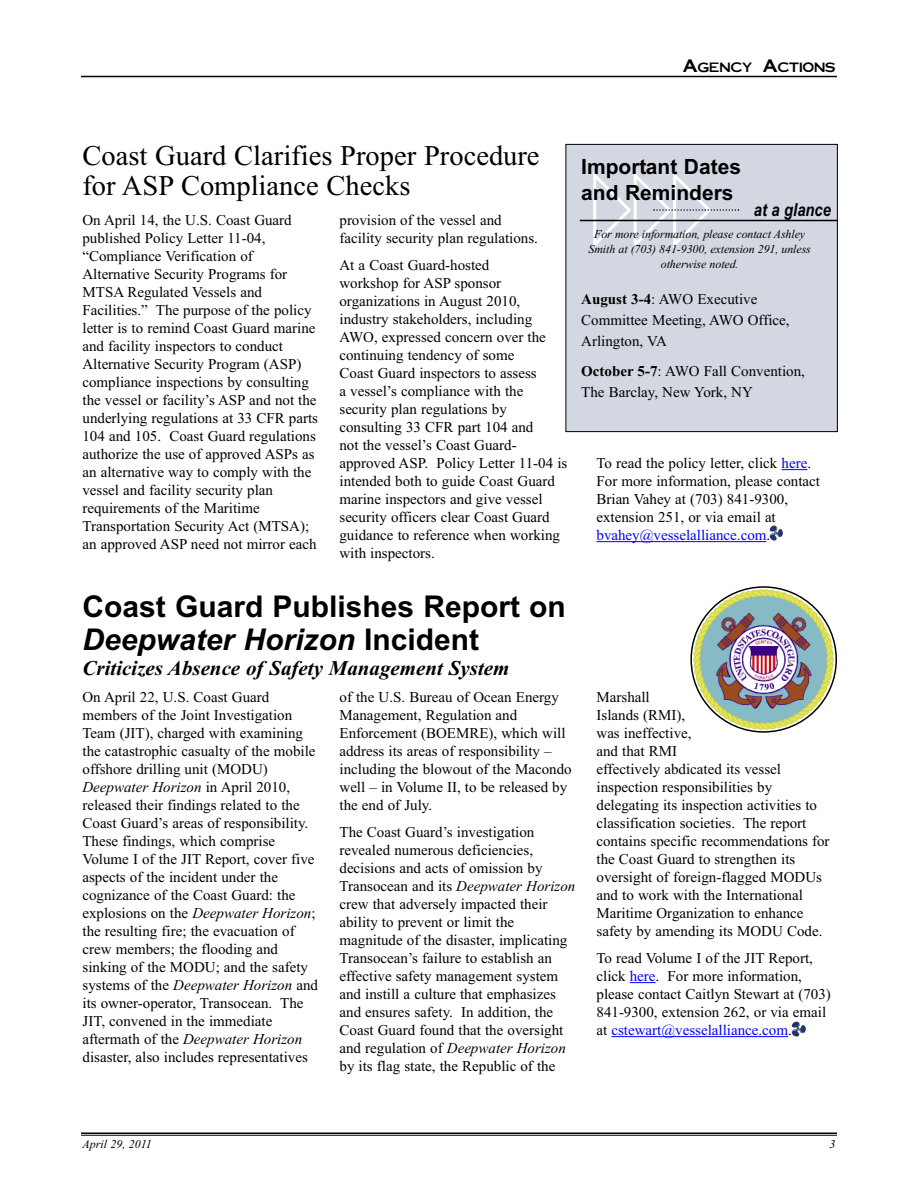
<style>
.page{position:relative;width:918px;height:1188px;background:#fff}
.page>*{position:absolute;margin:0;border:0;box-sizing:border-box;transform-origin:0 0}
.t1{font:700 30px/33px "Arial";color:#000}
.t2{font:28.5px/30px "Times New Roman";color:#000}
.t3{font:italic 700 21px "Times New Roman";color:#000}
.t4{font:700 21px/25.2px "Arial";color:#000}
.t5{font:italic 700 18px "Arial Narrow";color:#000}
.t6{font:15px/18px "Times New Roman";color:#000}
.t7{font:13.5px "Cornerstone";color:#000}
.t8{font:italic 12px/15px "Times New Roman";letter-spacing:-.01em;color:#000;text-align:center}
.s1{font-size:18px}
.s2{font-style:italic}
.s3{font-weight:700}
.s4{color:#00f}
</style>
<div class="page">
<svg style="left:782px;top:469px;width:25px;height:1px"></svg>
<hr style="left:597px;top:541px;width:169px;height:1px;background:#00f">
<hr style="left:81px;top:1132px;width:756px;height:2px;background:#000">
<hr style="left:81px;top:1135px;width:756px;height:1px;background:#000">
<hr style="left:81px;top:76px;width:756px;height:1px;background:#000">
<div style="left:566px;top:144px;width:271px;height:288px;background:#d3d7e1"></div>
<div style="left:566px;top:144px;width:272px;height:288px;border:1px solid #000"></div>
<svg style="left:593px;top:172px;width:146px;height:76px"></svg>
<hr style="left:580px;top:220px;width:258px;height:1px;background:#000">
<svg style="left:630px;top:982px;width:26px;height:1px"></svg>
<hr style="left:611px;top:1036px;width:177px;height:1px;background:#00f">
<svg style="left:690px;top:586px;width:147px;height:147px"></svg>
<img style="left:792px;top:1022px;width:13px;height:14px">
<img style="left:770px;top:526px;width:13px;height:14px">
<p class="t7" style="left:683px;top:60px;width:154px"><span class="s1">A</span>GENCY <span class="s1">A</span>CTIONS</p>
<h2 class="t2" style="left:82px;top:140px;width:459px">Coast Guard Clarifies Proper Procedure for ASP Compliance Checks</h2>
<p class="t6" style="left:82px;top:211px;width:237px">On April 14, the U.S. Coast Guard published Policy Letter 11-04, “Compliance Verification of Alternative Security Programs for MTSA Regulated Vessels and Facilities.” The purpose of the policy letter is to remind Coast Guard marine and facility inspectors to conduct Alternative Security Program (ASP) compliance inspections by consulting the vessel or facility’s ASP and not the underlying regulations at 33 CFR parts 104 and 105. Coast Guard regulations authorize the use of approved ASPs as an alternative way to comply with the vessel and facility security plan requirements of the Maritime Transportation Security Act (MTSA); an approved ASP need not mirror each</p>
<p class="t6" style="left:340px;top:211px;width:200px">provision of the vessel and facility security plan regulations.</p>
<p class="t6" style="left:339px;top:256px;width:229px">At a Coast Guard-hosted<br>workshop for ASP sponsor organizations in August 2010, industry stakeholders, including<br>AWO, expressed concern over the continuing tendency of some<br>Coast Guard inspectors to assess<br>a vessel’s compliance with the security plan regulations by consulting 33 CFR part 104 and<br>not the vessel’s Coast Guard&shy;approved ASP. Policy Letter 11-04 is intended both to guide Coast Guard marine inspectors and give vessel security officers clear Coast Guard guidance to reference when working with inspectors.</p>
<h1 class="t1" style="left:82px;top:590px;width:485px">Coast Guard Publishes Report on<br><span class="s2">Deepwater Horizon</span> Incident</h1>
<h3 class="t3" style="left:82px;top:655px;width:429px">Criticizes Absence of Safety Management System</h3>
<h3 class="t4" style="left:581px;top:154px;width:161px">Important Dates and Reminders</h3>
<p class="t8" style="left:589px;top:226px;width:224px">For more information, please contact Ashley<br>Smith at (703) 841-9300, extension 291, unless otherwise noted.</p>
<p class="t6" style="left:581px;top:289px;width:210px;line-height:21px"><span class="s3">August 3-4</span>: AWO Executive<br>Committee Meeting, AWO Office,<br>Arlington, VA</p>
<p class="t6" style="left:581px;top:361px;width:225px;line-height:21px"><span class="s3">October 5-7</span>: AWO Fall Convention,<br>The Barclay, New York, NY</p>
<p class="t5" style="left:754px;top:199px;width:79px">at a glance</p>
<p class="t6" style="left:596px;top:454px;width:225px">To read the policy letter, click <span class="s4">here</span>.<br>For more information, please contact Brian Vahey at (703) 841-9300, extension 251, or via email at <span class="s4">bvahey@vesselalliance.com</span>.</p>
<p class="t6" style="left:82px;top:688px;width:237px">On April 22, U.S. Coast Guard members of the Joint Investigation Team (JIT), charged with examining the catastrophic casualty of the mobile offshore drilling unit (MODU)<br><span class="s2">Deepwater Horizon</span> in April 2010, released their findings related to the Coast Guard’s areas of responsibility.<br>These findings, which comprise Volume I of the JIT Report, cover five aspects of the incident under the cognizance of the Coast Guard: the explosions on the <span class="s2">Deepwater Horizon</span>; the resulting fire; the evacuation of crew members; the flooding and sinking of the MODU; and the safety systems of the <span class="s2">Deepwater Horizon</span> and its owner-operator, Transocean. The JIT, convened in the immediate aftermath of the <span class="s2">Deepwater Horizon </span>disaster, also includes representatives</p>
<p class="t6" style="left:340px;top:688px;width:234px">of the U.S. Bureau of Ocean Energy<br>Management, Regulation and<br>Enforcement (BOEMRE), which will address its areas of responsibility – including the blowout of the Macondo well – in Volume II, to be released by the end of July.</p>
<p class="t6" style="left:340px;top:823px;width:237px">The Coast Guard’s investigation revealed numerous deficiencies, decisions and acts of omission by Transocean and its <span class="s2">Deepwater Horizon </span>crew that adversely impacted their ability to prevent or limit the magnitude of the disaster, implicating Transocean’s failure to establish an effective safety management system and instill a culture that emphasizes and ensures safety. In addition, the Coast Guard found that the oversight and regulation of <span class="s2">Deepwater Horizon </span>by its flag state, the Republic of the</p>
<p class="t6" style="left:597px;top:688px;width:235px">Marshall<br>Islands (RMI),<br>was ineffective,<br>and that RMI<br>effectively abdicated its vessel inspection responsibilities by delegating its inspection activities to classification societies. The report contains specific recommendations for the Coast Guard to strengthen its oversight of foreign-flagged MODUs and to work with the International<br>Maritime Organization to enhance safety by amending its MODU Code.</p>
<p class="t6" style="left:597px;top:949px;width:236px">To read Volume I of the JIT Report, click <span class="s4">here</span>. For more information, please contact Caitlyn Stewart at (703)<br>841-9300, extension 262, or via email at <span class="s4">cstewart@vesselalliance.com</span>.</p>
<p class="t8" style="left:82px;top:1137px;width:71px">April 29, 2011</p>
<p class="t8" style="left:830px;top:1137px;width:7px">3</p>
</div>
